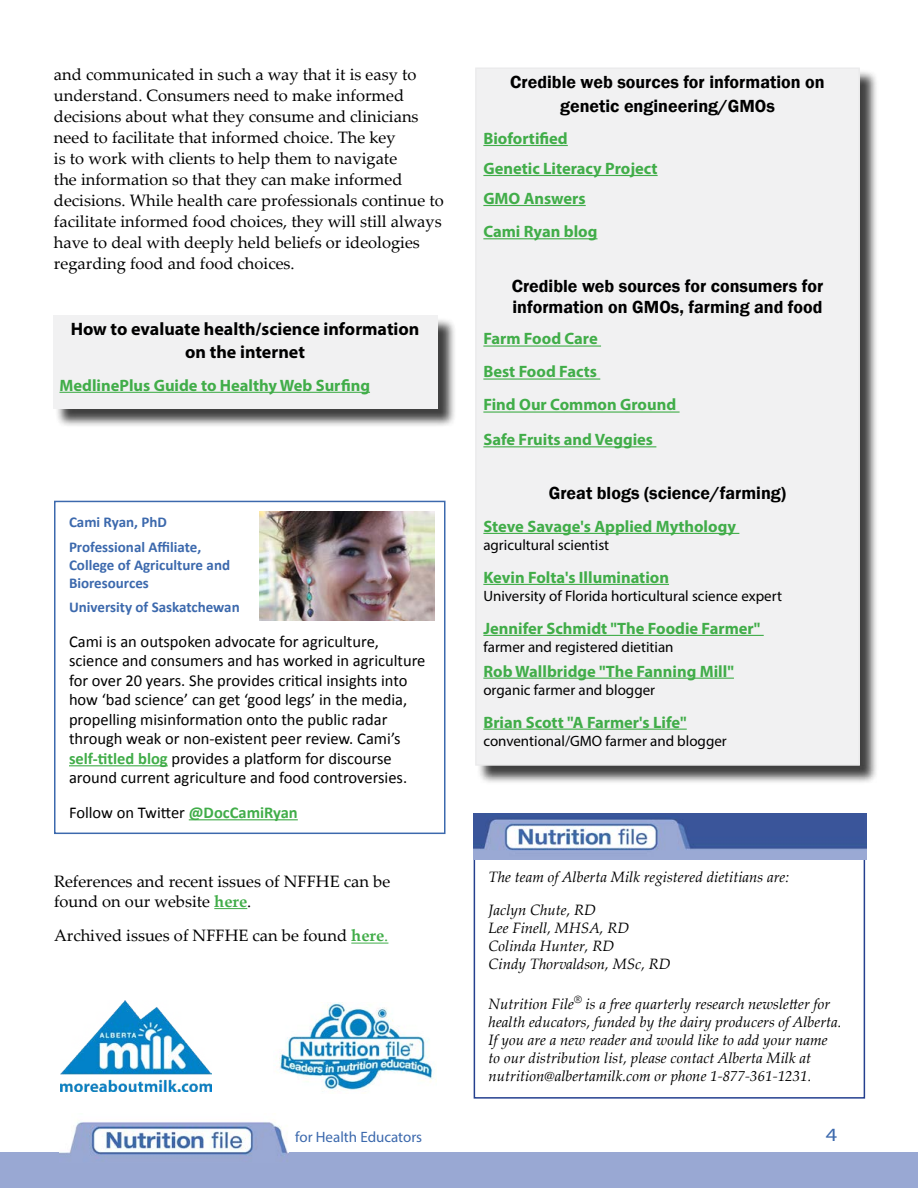
<style>
.page{position:relative;width:918px;height:1188px;background:#fff}
.page>*{position:absolute;margin:0;border:0;box-sizing:border-box;transform-origin:0 0}
.t1{font:18.75px "Myriad Pro";color:#3c69ad;scale:1.19 1}
.t2{font:600 18px/24px "Franklin Gothic";color:#000;text-align:center}
.t3{font:700 18px/22.8px "Myriad Pro";color:#000;text-align:center}
.t4{font:16.5px/21px "Palatino Linotype";color:#000}
.t5{font:16.5px/19.5px "Calibri";color:#000}
.t6{font:700 16.5px/30px "Myriad Pro";color:#41ad49}
.t7{font:italic 15px/18px "Palatino Linotype";color:#000}
.t8{font:15px "Myriad Pro";color:#000}
.t9{font:700 15px/24.8px "Calibri";color:#3c69ad}
.t10{font:15px "Myriad Pro";color:#3c69ad}
.s1{font-weight:700;color:#41ad49}
.s2{color:#41ad49}
</style>
<div class="page">
<img style="left:60px;top:1122px;width:229px;height:41px">
<div style="left:55px;top:317px;width:402px;height:111px;background:#000;opacity:.75"></div>
<div style="left:53px;top:315px;width:384px;height:94px;background:#f1f1f2"></div>
<hr style="left:59px;top:392px;width:311px;height:1px;background:#41ad49">
<div style="left:477px;top:69px;width:402px;height:716px;background:#000;opacity:.75"></div>
<div style="left:476px;top:68px;width:383px;height:697px;background:#f1f1f2"></div>
<hr style="left:483px;top:145px;width:85px;height:1px;background:#41ad49">
<hr style="left:483px;top:175px;width:175px;height:1px;background:#41ad49">
<hr style="left:483px;top:205px;width:103px;height:1px;background:#41ad49">
<hr style="left:483px;top:238px;width:115px;height:1px;background:#41ad49">
<hr style="left:483px;top:345px;width:118px;height:2px;background:#41ad49">
<hr style="left:483px;top:378px;width:117px;height:2px;background:#41ad49">
<hr style="left:483px;top:411px;width:197px;height:2px;background:#41ad49">
<hr style="left:483px;top:446px;width:173px;height:1px;background:#41ad49">
<hr style="left:483px;top:533px;width:256px;height:1px;background:#41ad49">
<hr style="left:483px;top:584px;width:186px;height:1px;background:#41ad49">
<hr style="left:483px;top:635px;width:281px;height:1px;background:#41ad49">
<hr style="left:483px;top:678px;width:251px;height:1px;background:#41ad49">
<hr style="left:483px;top:729px;width:204px;height:1px;background:#41ad49">
<div style="left:475px;top:68px;width:385px;height:698px;border:2px solid #ebebec"></div>
<hr style="left:214px;top:908px;width:33px;height:1px;background:#41ad49">
<hr style="left:351px;top:943px;width:37px;height:1px;background:#41ad49">
<img style="left:279px;top:1003px;width:158px;height:87px">
<img style="left:60px;top:1000px;width:152px;height:92px">
<div style="left:474px;top:856px;width:391px;height:243px;border:2px solid #25408f"></div>
<img style="left:473px;top:814px;width:393px;height:45px">
<hr style="left:69px;top:765px;width:99px;height:1px;background:#41ad49">
<hr style="left:189px;top:819px;width:109px;height:1px;background:#41ad49">
<div style="left:54px;top:501px;width:392px;height:333px;border:2px solid #3c69ad"></div>
<img style="left:259px;top:511px;width:175px;height:110px">
<p class="t4" style="left:54px;top:64px;width:391px">and communicated in such a way that it is easy to understand. Consumers need to make informed decisions about what they consume and clinicians need to facilitate that informed choice. The key<br>is to work with clients to help them to navigate<br>the information so that they can make informed decisions. While health care professionals continue to facilitate informed food choices, they will still always have to deal with deeply held beliefs or ideologies regarding food and food choices.</p>
<p class="t2" style="left:510px;top:71px;width:316px">Credible web sources for information on genetic engineering/GMOs</p>
<p class="t6" style="left:483px;top:123px;width:176px">Biofortified<br>Genetic Literacy Project<br>GMO Answers</p>
<p class="t6" style="left:483px;top:216px;width:116px">Cami Ryan blog</p>
<p class="t2" style="left:512px;top:276px;width:313px;line-height:21px;text-align:left">Credible web sources for consumers for information on GMOs, farming and food</p>
<p class="t6" style="left:483px;top:322px;width:194px;line-height:33px">Farm Food Care<br>Best Food Facts<br>Find Our Common Ground</p>
<p class="t6" style="left:483px;top:424px;width:171px">Safe Fruits and Veggies</p>
<p class="t2" style="left:549px;top:481px;width:239px">Great blogs (science/farming)</p>
<p class="t6" style="left:483px;top:511px;width:254px">Steve Savage's Applied Mythology</p>
<p class="t8" style="left:483px;top:535px;width:127px">agricultural scientist</p>
<p class="t6" style="left:483px;top:562px;width:187px">Kevin Folta's Illumination</p>
<p class="t8" style="left:483px;top:586px;width:300px">University of Florida horticultural science expert</p>
<p class="t6" style="left:483px;top:613px;width:279px">Jennifer Schmidt "The Foodie Farmer"</p>
<p class="t8" style="left:483px;top:637px;width:192px">farmer and registered dietitian</p>
<p class="t6" style="left:483px;top:655px;width:252px">Rob Wallbridge "The Fanning Mill"</p>
<p class="t8" style="left:483px;top:680px;width:173px">organic farmer and blogger</p>
<p class="t6" style="left:483px;top:706px;width:205px">Brian Scott "A Farmer's Life"</p>
<p class="t8" style="left:483px;top:731px;width:245px">conventional/GMO farmer and blogger</p>
<p class="t3" style="left:71px;top:317px;width:350px">How to evaluate health/science information on the internet</p>
<p class="t6" style="left:59px;top:370px;width:312px">MedlinePlus Guide to Healthy Web Surfing</p>
<p class="t9" style="left:69px;top:510px;width:134px">Cami Ryan, PhD<br>Professional Affiliate,</p>
<p class="t9" style="left:69px;top:556px;width:163px;line-height:18px">College of Agriculture and<br>Bioresources</p>
<p class="t9" style="left:69px;top:595px;width:172px">University of Saskatchewan</p>
<p class="t5" style="left:69px;top:632px;width:358px">Cami is an outspoken advocate for agriculture, science and consumers and has worked in agriculture for over 20 years. She provides critical insights into how ‘bad science’ can get ‘good legs’ in the media, propelling misinformation onto the public radar through weak or non-existent peer review. Cami’s <span class="s1">self-titled blog</span> provides a platform for discourse around current agriculture and food controversies.</p>
<p class="t5" style="left:69px;top:803px;width:230px">Follow on Twitter <span class="s1">@DocCamiRyan</span></p>
<p class="t4" style="left:54px;top:871px;width:338px;line-height:19.5px">References and recent issues of NFFHE can be found on our website <span class="s1">here</span>.</p>
<p class="t4" style="left:54px;top:925px;width:336px">Archived issues of NFFHE can be found <span class="s1">here</span><span class="s2">.</span></p>
<p class="t7" style="left:489px;top:867px;width:302px">The team of Alberta Milk registered dietitians are:</p>
<p class="t7" style="left:489px;top:900px;width:183px">Jaclyn Chute, RD<br>Lee Finell, MHSA, RD<br>Colinda Hunter, RD<br>Cindy Thorvaldson, MSc, RD</p>
<p class="t7" style="left:489px;top:994px;width:355px">Nutrition File<sup>®</sup> is a free quarterly research newsletter for health educators, funded by the dairy producers of Alberta.<br>If you are a new reader and would like to add your name to our distribution list, please contact Alberta Milk at nutrition@albertamilk.com or phone 1-877-361-1231.</p>
<p class="t10" style="left:295px;top:1128px;width:128px">for Health Educators</p>
<p class="t1" style="left:826px;top:1123px;width:11px">4</p>
</div>
